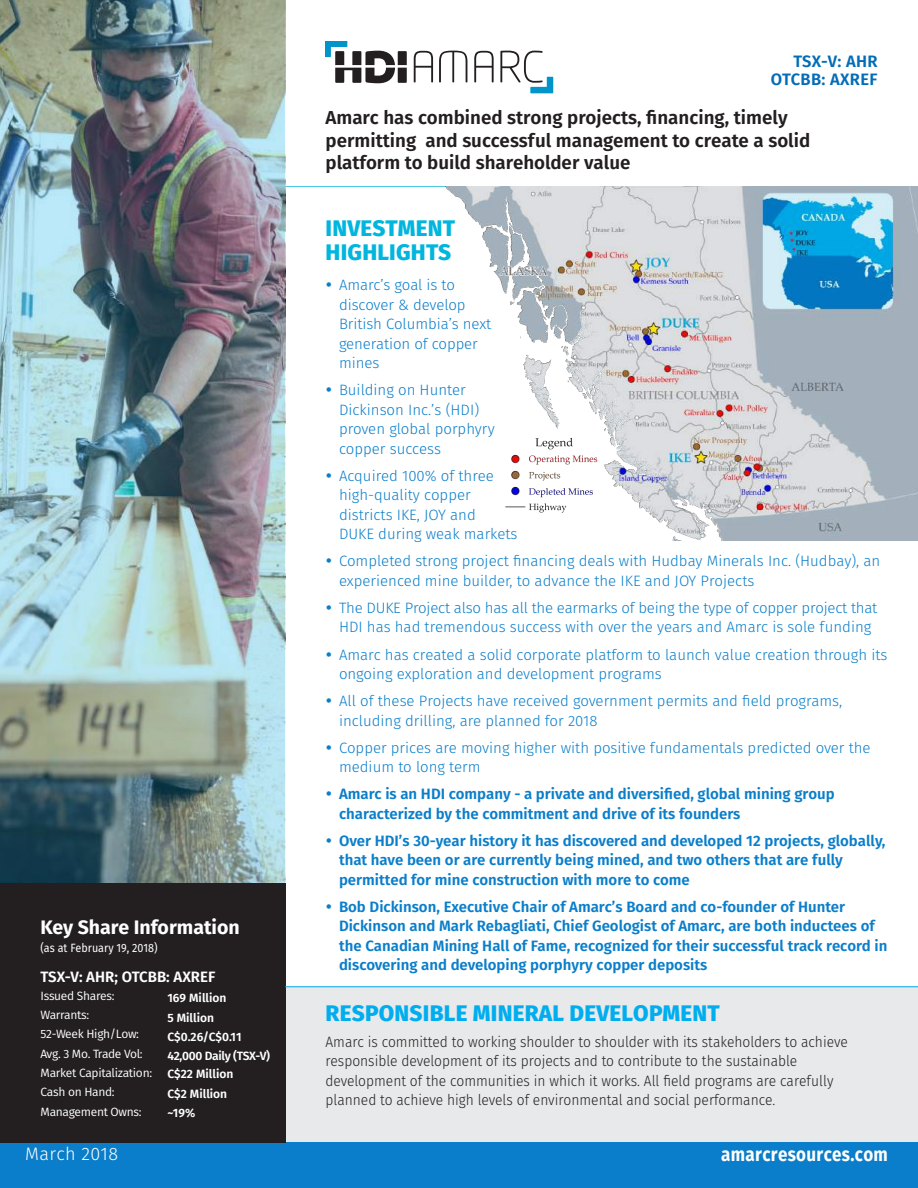
<style>
.page{position:relative;width:918px;height:1188px;background:#fff}
.page>*{position:absolute;margin:0;border:0;box-sizing:border-box;transform-origin:0 0}
.t1{font:800 22.5px "Fira Sans";letter-spacing:.01em;color:#00aeef}
.t2{font:800 22.5px/24px "Fira Sans";letter-spacing:.01em;color:#00b6de}
.t3{font:700 19.5px "Fira Sans";color:#fff}
.t4{font:700 19.5px "Fira Sans";letter-spacing:.02em;color:#fff;scale:.87 1}
.t5{font:600 18.75px/22.5px "Fira Sans";color:#231f20}
.t6{font:300 18px "Fira Sans";letter-spacing:.02em;color:#fff}
.t7{font:600 16.5px/18px "Fira Sans";letter-spacing:.02em;color:#026cb6;text-align:right}
.t8{font:300 15px/19.5px "Fira Sans";color:#0a7eca}
.t9{font:600 15px/19.5px "Fira Sans";color:#0a7eca}
.t10{font:300 15px/19.5px "Fira Sans";color:#231f20;scale:.92 1}
.t11{font:600 15px "Fira Sans";color:#fff}
.t12{font:12px/19.4px "Fira Sans";letter-spacing:-.025em;color:#fff}
.t13{font:600 12px/19.4px "Fira Sans";color:#fff}
.t14{font:12px "Fira Sans";color:#fff;scale:.9 1}
</style>
<div class="page">
<img style="left:0;top:0;width:285px;height:883px">
<div style="left:285px;top:987px;width:633px;height:156px;background:#e8e9ea"></div>
<div style="left:0;top:1143px;width:918px;height:45px;background:#0a7eca"></div>
<div style="left:0;top:883px;width:285px;height:260px;background:#231f20"></div>
<hr style="left:285px;top:986px;width:633px;height:1px;background:#00aeef">
<svg style="left:414px;top:51px;width:19px;height:31px"></svg>
<svg style="left:439px;top:51px;width:28px;height:31px"></svg>
<svg style="left:474px;top:51px;width:20px;height:31px"></svg>
<svg style="left:326px;top:41px;width:81px;height:42px"></svg>
<svg style="left:500px;top:51px;width:53px;height:42px"></svg>
<hr style="left:285px;top:186px;width:633px;height:1px;background:#49c7e6">
<img style="left:445px;top:187px;width:473px;height:353px">
<p class="t7" style="left:771px;top:52px;width:108px">TSX-V: AHR<br>OTCBB: AXREF</p>
<p class="t5" style="left:326px;top:107px;width:486px">Amarc has combined strong projects, financing, timely permitting and successful management to create a solid platform to build shareholder value</p>
<h2 class="t3" style="left:40px;top:914px;width:201px">Key Share Information</h2>
<p class="t14" style="left:40px;top:940px;width:132px">(as at February 19, 2018)</p>
<p class="t11" style="left:40px;top:967px;width:176px">TSX-V: AHR; OTCBB: AXREF</p>
<p class="t12" style="left:40px;top:986px;width:113px">Issued Shares:<br>Warrants:<br>52-Week High/Low:<br>Avg. 3 Mo. Trade Vol:<br>Market Capitalization:<br>Cash on Hand:<br>Management Owns:</p>
<p class="t13" style="left:167px;top:988px;width:104px">169 Million<br>5 Million<br>C$0.26/C$0.11<br>42,000 Daily (TSX-V)</p>
<p class="t13" style="left:167px;top:1064px;width:67px">C$22 Million<br>C$2 Million ~19%</p>
<h1 class="t2" style="left:326px;top:216px;width:131px">INVESTMENT<br>HIGHLIGHTS</h1>
<p class="t8" style="left:339px;top:275px;width:154px">Amarc’s goal is to discover &amp; develop<br>British Columbia’s next generation of copper mines</p>
<p class="t8" style="left:339px;top:380px;width:157px">Building on Hunter<br>Dickinson Inc.’s (HDI) proven global porphyry copper success</p>
<p class="t8" style="left:339px;top:466px;width:180px">Acquired 100% of three high-quality copper districts IKE, JOY and<br>DUKE during weak markets</p>
<p class="t8" style="left:339px;top:551px;width:543px">Completed strong project financing deals with Hudbay Minerals Inc. (Hudbay), an experienced mine builder, to advance the IKE and JOY Projects</p>
<p class="t8" style="left:339px;top:598px;width:540px">The DUKE Project also has all the earmarks of being the type of copper project that<br>HDI has had tremendous success with over the years and Amarc is sole funding</p>
<p class="t8" style="left:339px;top:645px;width:550px">Amarc has created a solid corporate platform to launch value creation through its ongoing exploration and development programs</p>
<p class="t8" style="left:339px;top:691px;width:505px">All of these Projects have received government permits and field programs, including drilling, are planned for 2018</p>
<p class="t8" style="left:339px;top:738px;width:533px">Copper prices are moving higher with positive fundamentals predicted over the medium to long term</p>
<p class="t9" style="left:339px;top:784px;width:497px">Amarc is an HDI company - a private and diversified, global mining group characterized by the commitment and drive of its founders</p>
<p class="t9" style="left:339px;top:831px;width:548px">Over HDI’s 30-year history it has discovered and developed 12 projects, globally, that have been or are currently being mined, and two others that are fully permitted for mine construction with more to come</p>
<p class="t9" style="left:339px;top:897px;width:550px">Bob Dickinson, Executive Chair of Amarc’s Board and co-founder of Hunter Dickinson and Mark Rebagliati, Chief Geologist of Amarc, are both inductees of the Canadian Mining Hall of Fame, recognized for their successful track record in discovering and developing porphyry copper deposits</p>
<h1 class="t1" style="left:326px;top:997px;width:396px">RESPONSIBLE MINERAL DEVELOPMENT</h1>
<p class="t10" style="left:326px;top:1032px;width:569px">Amarc is committed to working shoulder to shoulder with its stakeholders to achieve responsible development of its projects and to contribute to the sustainable development of the communities in which it works. All field programs are carefully planned to achieve high levels of environmental and social performance.</p>
<p class="t6" style="left:25px;top:1141px;width:94px">March 2018</p>
<h2 class="t4" style="left:721px;top:1141px;width:193px">amarcresources.com</h2>
</div>
